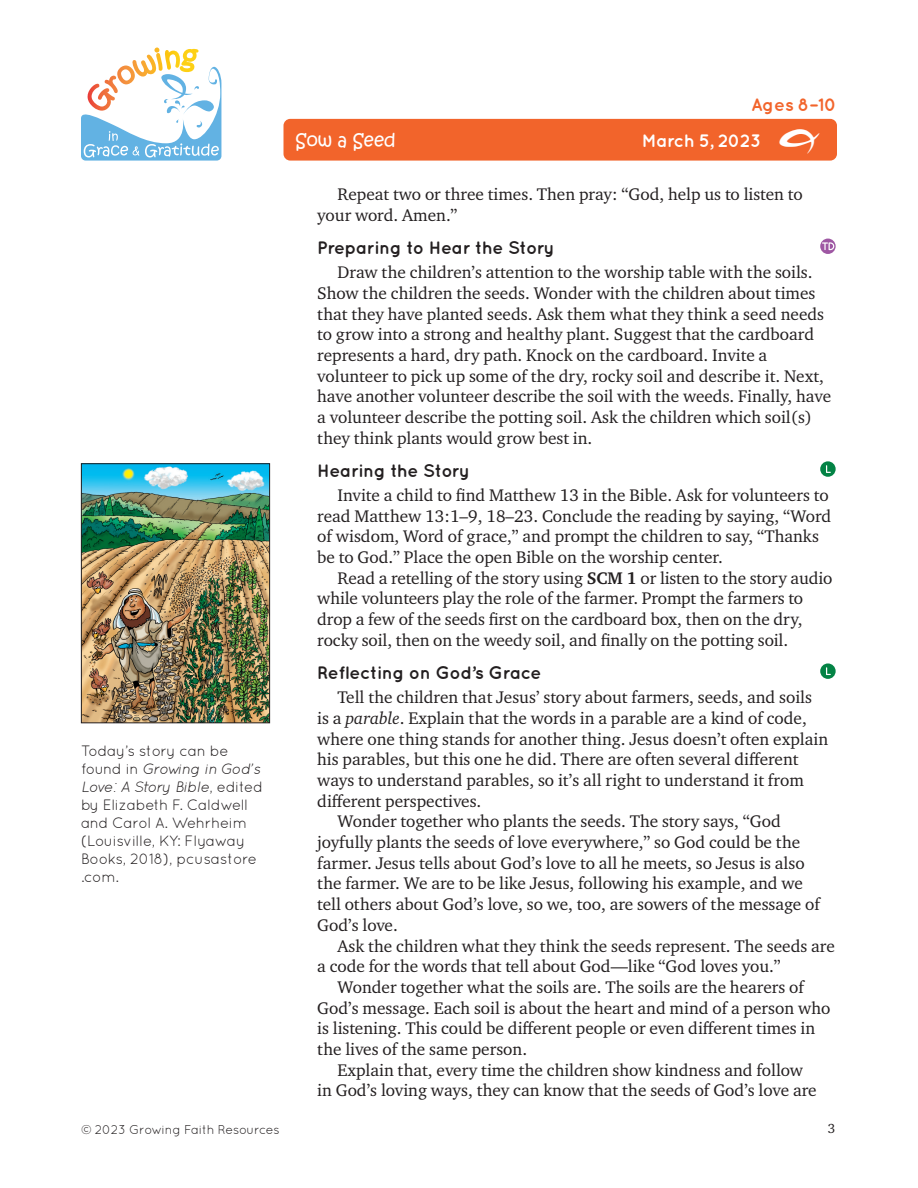
<style>
.page{position:relative;width:918px;height:1188px;background:#fff}
.page>*{position:absolute;margin:0;border:0;box-sizing:border-box;transform-origin:0 0}
.t1{font:45px "Growing Grace Gratitude";color:#fff}
.t2{font:700 18px "Quicksand";letter-spacing:-.02em;color:#231f20}
.t3{font:700 18px "Quicksand";letter-spacing:-.03em;color:#fff}
.t4{font:700 18px "Quicksand";color:#f2642b}
.t5{font:18px "Kristen Normal ITC Std";color:#fff}
.t6{font:17.25px/20.7px "Charter ITC Std";color:#231f20}
.t7{font:15px/18px "Quicksand";letter-spacing:-.02em;color:#231f20}
.t8{font:13.5px "Charter ITC Std";color:#231f20}
.t9{font:12.75px "Quicksand";letter-spacing:-.02em;color:#231f20}
.s1{font-style:italic}
.s2{font-weight:700}
</style>
<div class="page">
<svg style="left:81px;top:48px;width:140px;height:113px"></svg>
<img style="left:83px;top:465px;width:185px;height:256px">
<div style="left:81px;top:463px;width:189px;height:260px;border:1px solid #231f20"></div>
<div style="left:284px;top:119px;width:553px;height:42px;background:#f2642b;border-radius:7px"></div>
<svg style="left:820px;top:239px;width:16px;height:15px"></svg>
<svg style="left:822px;top:242px;width:12px;height:8px"></svg>
<svg style="left:820px;top:461px;width:16px;height:16px"></svg>
<svg style="left:826px;top:465px;width:5px;height:8px"></svg>
<svg style="left:820px;top:663px;width:16px;height:16px"></svg>
<svg style="left:826px;top:667px;width:5px;height:8px"></svg>
<p class="t7" style="left:81px;top:742px;width:184px">Today’s story can be found in <span class="s1">Growing in God’s<br>Love: A Story Bible</span>, edited by Elizabeth F. Caldwell and Carol A. Wehrheim (Louisville, KY: Flyaway<br>Books, 2018), pcusastore .com.</p>
<p class="t4" style="left:751px;top:94px;width:87px">Ages 8–10</p>
<p class="t5" style="left:296px;top:129px;width:102px">Sow a Seed</p>
<p class="t3" style="left:642px;top:130px;width:121px">March 5, 2023</p>
<h1 class="t1" style="left:779px;top:122px;width:42px">E</h1>
<p class="t6" style="left:317px;top:184px;width:487px;text-indent:20px">Repeat two or three times. Then pray: “God, help us to listen to your word. Amen.”</p>
<p class="t2" style="left:317px;top:237px;width:239px">Preparing to Hear the Story</p>
<p class="t6" style="left:317px;top:262px;width:515px;text-indent:20px">Draw the children’s attention to the worship table with the soils.<br>Show the children the seeds. Wonder with the children about times that they have planted seeds. Ask them what they think a seed needs to grow into a strong and healthy plant. Suggest that the cardboard represents a hard, dry path. Knock on the cardboard. Invite a volunteer to pick up some of the dry, rocky soil and describe it. Next, have another volunteer describe the soil with the weeds. Finally, have a volunteer describe the potting soil. Ask the children which soil(s) they think plants would grow best in.</p>
<p class="t2" style="left:317px;top:460px;width:154px">Hearing the Story</p>
<p class="t6" style="left:317px;top:484px;width:516px;text-indent:20px">Invite a child to find Matthew 13 in the Bible. Ask for volunteers to read Matthew 13:1–9, 18–23. Conclude the reading by saying, “Word of wisdom, Word of grace,” and prompt the children to say, “Thanks be to God.” Place the open Bible on the worship center.</p>
<p class="t6" style="left:317px;top:567px;width:517px;text-indent:20px">Read a retelling of the story using <span class="s2">SCM 1</span> or listen to the story audio while volunteers play the role of the farmer. Prompt the farmers to drop a few of the seeds first on the cardboard box, then on the dry, rocky soil, then on the weedy soil, and finally on the potting soil.</p>
<p class="t2" style="left:317px;top:662px;width:226px">Reflecting on God’s Grace</p>
<p class="t6" style="left:338px;top:687px;width:476px">Tell the children that Jesus’ story about farmers, seeds, and soils</p>
<p class="t6" style="left:317px;top:707px;width:491px">is a <span class="s1">parable</span>. Explain that the words in a parable are a kind of code,</p>
<p class="t6" style="left:317px;top:728px;width:512px">where one thing stands for another thing. Jesus doesn’t often explain</p>
<p class="t6" style="left:317px;top:749px;width:483px">his parables, but this one he did. There are often several different</p>
<p class="t6" style="left:317px;top:769px;width:488px">ways to understand parables, so it’s all right to understand it from</p>
<p class="t6" style="left:317px;top:790px;width:166px">different perspectives.</p>
<p class="t6" style="left:338px;top:811px;width:445px">Wonder together who plants the seeds. The story says, “God</p>
<p class="t6" style="left:317px;top:831px;width:484px">joyfully plants the seeds of love everywhere,” so God could be the</p>
<p class="t6" style="left:317px;top:852px;width:489px">farmer. Jesus tells about God’s love to all he meets, so Jesus is also</p>
<p class="t6" style="left:317px;top:873px;width:487px">the farmer. We are to be like Jesus, following his example, and we</p>
<p class="t6" style="left:317px;top:894px;width:504px">tell others about God’s love, so we, too, are sowers of the message of</p>
<p class="t6" style="left:317px;top:914px;width:82px">God’s love.</p>
<p class="t6" style="left:338px;top:935px;width:499px">Ask the children what they think the seeds represent. The seeds are</p>
<p class="t6" style="left:317px;top:956px;width:465px">a code for the words that tell about God—like “God loves you.”</p>
<p class="t6" style="left:338px;top:976px;width:468px">Wonder together what the soils are. The soils are the hearers of</p>
<p class="t6" style="left:317px;top:997px;width:515px">God’s message. Each soil is about the heart and mind of a person who</p>
<p class="t6" style="left:317px;top:1018px;width:500px">is listening. This could be different people or even different times in</p>
<p class="t6" style="left:317px;top:1038px;width:211px">the lives of the same person.</p>
<p class="t6" style="left:338px;top:1059px;width:467px">Explain that, every time the children show kindness and follow</p>
<p class="t6" style="left:317px;top:1080px;width:501px">in God’s loving ways, they can know that the seeds of God’s love are</p>
<p class="t9" style="left:81px;top:1122px;width:200px">© 2023 Growing Faith Resources</p>
<p class="t8" style="left:828px;top:1120px;width:9px">3</p>
</div>
